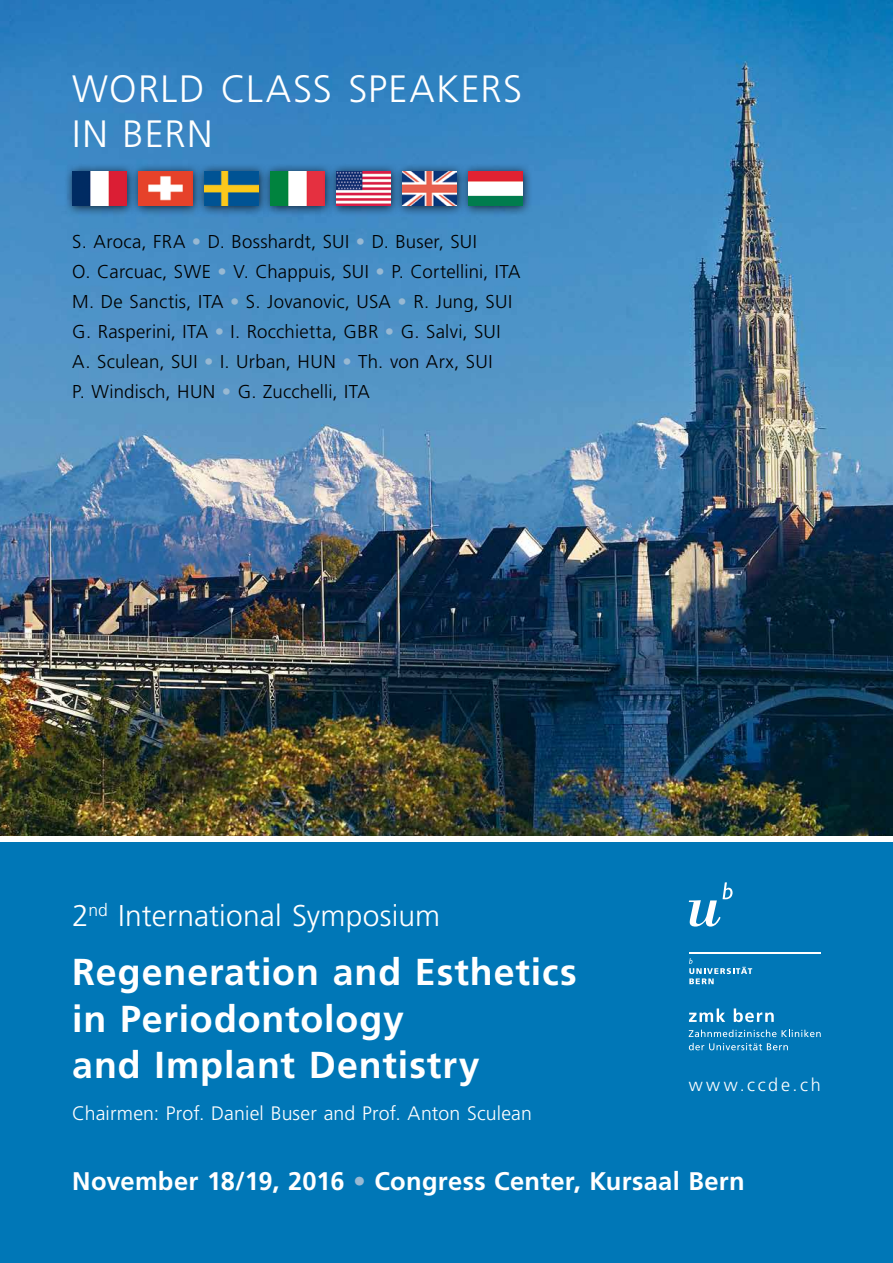
<style>
.page{position:relative;width:893px;height:1263px;background:#fff}
.page>*{position:absolute;margin:0;border:0;box-sizing:border-box;transform-origin:0 0}
.t1{font:300 38.1px/44.4px "Frutiger";letter-spacing:.035em;color:#fff}
.t2{font:700 37.5px/46.5px "Frutiger";letter-spacing:.025em;color:#fff}
.t3{font:300 30px "Frutiger";letter-spacing:.005em;color:#fff}
.t4{font:700 25.5px "Frutiger";letter-spacing:.01em;color:#fff}
.t5{font:300 19.5px "Frutiger";letter-spacing:.005em;color:#fff}
.t6{font:300 18.6px/30px "Frutiger";letter-spacing:.01em;color:#000}
.t7{font:300 18px "Frutiger";letter-spacing:.155em;color:#fff}
.s1{color:#98b9d3}
</style>
<div class="page">
<div style="left:0;top:842px;width:893px;height:421px;background:#0077b7"></div>
<img style="left:0;top:0;width:893px;height:836px">
<div style="left:64px;top:163px;width:73px;height:53px;background:#000;opacity:.75"></div>
<img style="left:72px;top:171px;width:54px;height:35px">
<div style="left:130px;top:163px;width:73px;height:53px;background:#000;opacity:.75"></div>
<img style="left:138px;top:171px;width:54px;height:35px">
<div style="left:196px;top:163px;width:73px;height:53px;background:#000;opacity:.75"></div>
<img style="left:204px;top:171px;width:54px;height:35px">
<div style="left:262px;top:163px;width:73px;height:53px;background:#000;opacity:.75"></div>
<img style="left:270px;top:171px;width:54px;height:35px">
<div style="left:328px;top:163px;width:73px;height:53px;background:#000;opacity:.75"></div>
<img style="left:336px;top:171px;width:54px;height:35px">
<div style="left:394px;top:163px;width:73px;height:53px;background:#000;opacity:.75"></div>
<img style="left:402px;top:171px;width:54px;height:35px">
<div style="left:460px;top:163px;width:73px;height:53px;background:#000;opacity:.75"></div>
<img style="left:468px;top:171px;width:54px;height:35px">
<svg style="left:689px;top:882px;width:43px;height:44px"></svg>
<hr style="left:689px;top:952px;width:132px;height:2px;background:#fff">
<svg style="left:689px;top:958px;width:63px;height:26px"></svg>
<svg style="left:689px;top:1008px;width:36px;height:14px"></svg>
<svg style="left:734px;top:1008px;width:40px;height:14px"></svg>
<svg style="left:689px;top:1030px;width:132px;height:7px"></svg>
<svg style="left:689px;top:1043px;width:99px;height:7px"></svg>
<h1 class="t1" style="left:72px;top:67px;width:451px">WORLD CLASS SPEAKERS<br>IN BERN</h1>
<p class="t6" style="left:72px;top:226px;width:450px">S. Aroca, FRA <span class="s1">•</span> D. Bosshardt, SUI <span class="s1">•</span> D. Buser, SUI<br>O. Carcuac, SWE <span class="s1">•</span> V. Chappuis, SUI <span class="s1">•</span> P. Cortellini, ITA M. De Sanctis, ITA <span class="s1">•</span> S. Jovanovic, USA <span class="s1">•</span> R. Jung, SUI G. Rasperini, ITA <span class="s1">•</span> I. Rocchietta, GBR <span class="s1">•</span> G. Salvi, SUI A. Sculean, SUI <span class="s1">•</span> I. Urban, HUN <span class="s1">•</span> Th. von Arx, SUI<br>P. Windisch, HUN <span class="s1">•</span> G. Zucchelli, ITA</p>
<h3 class="t3" style="left:72px;top:898px;width:369px">2<sup>nd</sup> International Symposium</h3>
<h2 class="t2" style="left:72px;top:948px;width:506px">Regeneration and Esthetics in Periodontology<br>and Implant Dentistry</h2>
<p class="t5" style="left:72px;top:1102px;width:461px">Chairmen: Prof. Daniel Buser and Prof. Anton Sculean</p>
<p class="t7" style="left:689px;top:1075px;width:133px">www.ccde.ch</p>
<h3 class="t4" style="left:72px;top:1166px;width:674px">November 18/19, 2016 <span class="s1">•</span> Congress Center, Kursaal Bern</h3>
</div>
